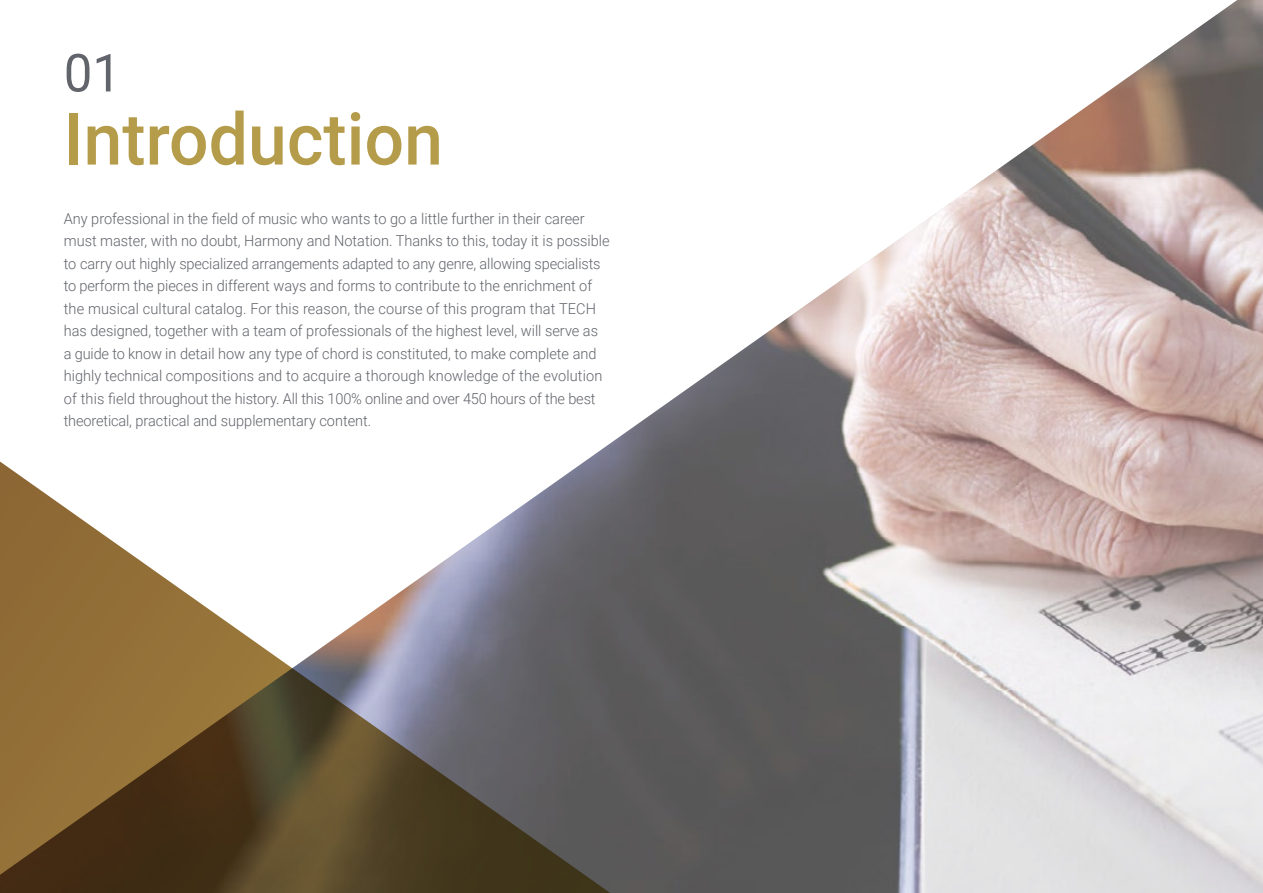
<style>
.page{position:relative;width:1263px;height:893px;background:#fff}
.page>*{position:absolute;margin:0;border:0;box-sizing:border-box;transform-origin:0 0}
.t1{font:500 72px "Roboto";color:#b49c4b}
.t2{font:52.5px "Roboto";color:#61646a}
.t3{font:300 15px/22.5px "Roboto";color:#61646a}
</style>
<div class="page">
<img style="left:606px;top:0;width:657px;height:893px">
<svg style="left:0;top:446px;width:640px;height:447px"></svg>
<h2 class="t2" style="left:64px;top:36px;width:59px">01</h2>
<h1 class="t1" style="left:64px;top:89px;width:381px">Introduction</h1>
<p class="t3" style="left:64px;top:207px;width:547px">Any professional in the field of music who wants to go a little further in their career must master, with no doubt, Harmony and Notation. Thanks to this, today it is possible to carry out highly specialized arrangements adapted to any genre, allowing specialists to perform the pieces in different ways and forms to contribute to the enrichment of the musical cultural catalog. For this reason, the course of this program that TECH has designed, together with a team of professionals of the highest level, will serve as<br>a guide to know in detail how any type of chord is constituted, to make complete and highly technical compositions and to acquire a thorough knowledge of the evolution of this field throughout the history. All this 100% online and over 450 hours of the best theoretical, practical and supplementary content.</p>
</div>
